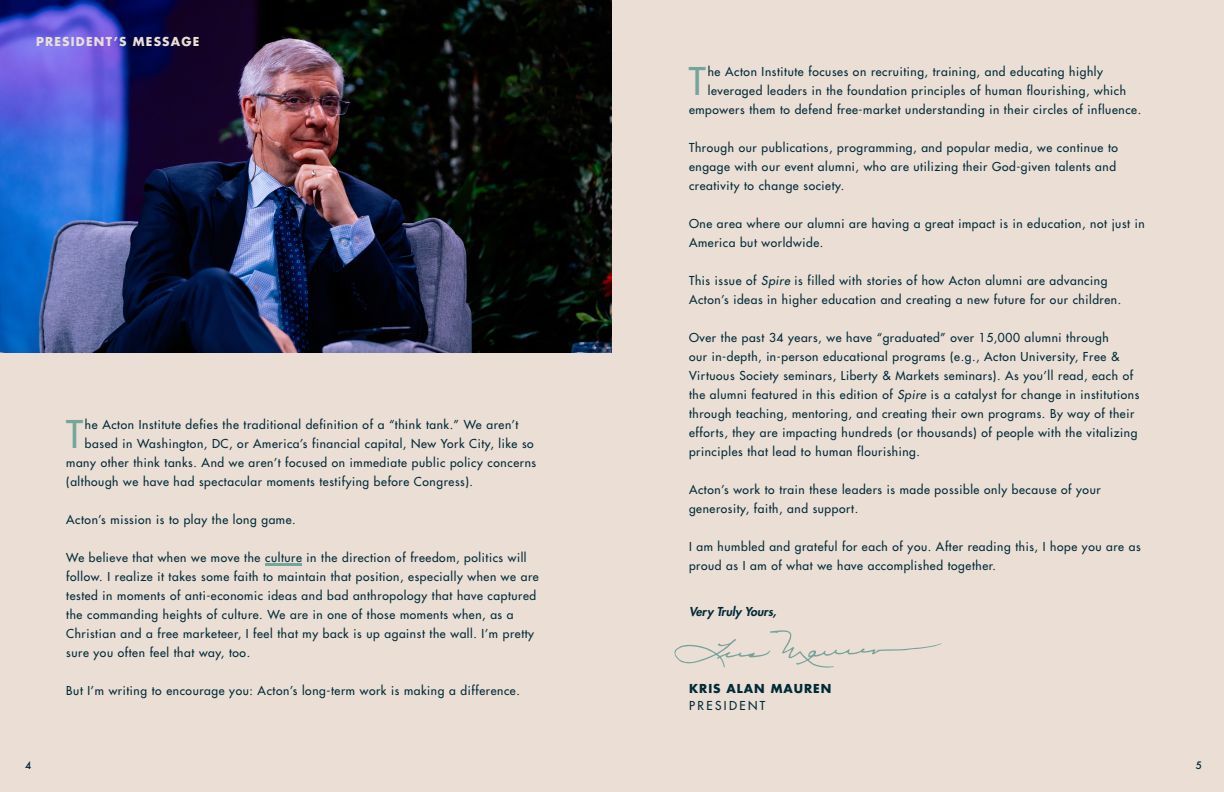
<style>
.page{position:relative;width:1224px;height:792px;background:#eaded5}
.page>*{position:absolute;margin:0;border:0;box-sizing:border-box;transform-origin:0 0}
.t1{font:500 37.2px "Futura Std";color:#75a49a}
.t2{font:500 12px/19px "Futura Std";letter-spacing:.05em;color:#002937}
.t3{font:700 12px "Futura Std";letter-spacing:.1em;color:#eaded5}
.t4{font:italic 800 12px "Futura Std";color:#002937}
.t5{font:700 12px "Futura Std";letter-spacing:.08em;color:#002937}
.t6{font:500 12px "Futura Std";letter-spacing:.2em;color:#002937}
.t7{font:500 10px "Futura";color:#002937}
.s1{font-style:italic}
</style>
<div class="page">
<img style="left:0;top:0;width:612px;height:353px">
<svg style="left:674px;top:630px;width:268px;height:38px"></svg>
<hr style="left:266px;top:564px;width:36px;height:2px;background:#75a49a">
<p class="t3" style="left:36px;top:33px;width:165px">PRESIDENT’S MESSAGE</p>
<h1 class="t1" style="left:66px;top:411px;width:18px">T</h1>
<p class="t2" style="left:85px;top:415px;width:435px">he Acton Institute defies the traditional definition of a “think tank.” We aren’t</p>
<p class="t2" style="left:85px;top:434px;width:450px">based in Washington, DC, or America’s financial capital, New York City, like so</p>
<p class="t2" style="left:66px;top:453px;width:471px">many other think tanks. And we aren’t focused on immediate public policy concerns</p>
<p class="t2" style="left:66px;top:472px;width:408px">(although we have had spectacular moments testifying before Congress).</p>
<p class="t2" style="left:66px;top:510px;width:231px">Acton’s mission is to play the long game.</p>
<p class="t2" style="left:66px;top:548px;width:474px">We believe that when we move the culture in the direction of freedom, politics will follow. I realize it takes some faith to maintain that position, especially when we are tested in moments of anti-economic ideas and bad anthropology that have captured the commanding heights of culture. We are in one of those moments when, as a Christian and a free marketeer, I feel that my back is up against the wall. I’m pretty sure you often feel that way, too.</p>
<p class="t2" style="left:66px;top:681px;width:455px">But I’m writing to encourage you: Acton’s long-term work is making a difference.</p>
<h1 class="t1" style="left:689px;top:58px;width:18px">T</h1>
<p class="t2" style="left:708px;top:62px;width:397px">he Acton Institute focuses on recruiting, training, and educating highly</p>
<p class="t2" style="left:708px;top:81px;width:420px">leveraged leaders in the foundation principles of human flourishing, which</p>
<p class="t2" style="left:689px;top:100px;width:454px">empowers them to defend free-market understanding in their circles of influence.</p>
<p class="t2" style="left:689px;top:138px;width:430px">Through our publications, programming, and popular media, we continue to engage with our event alumni, who are utilizing their God-given talents and creativity to change society.</p>
<p class="t2" style="left:689px;top:214px;width:457px">One area where our alumni are having a great impact is in education, not just in<br>America but worldwide.</p>
<p class="t2" style="left:689px;top:271px;width:434px">This issue of <span class="s1">Spire</span> is filled with stories of how Acton alumni are advancing<br>Acton’s ideas in higher education and creating a new future for our children.</p>
<p class="t2" style="left:689px;top:328px;width:452px">Over the past 34 years, we have “graduated” over 15,000 alumni through<br>our in-depth, in-person educational programs (e.g., Acton University, Free &amp; Virtuous Society seminars, Liberty &amp; Markets seminars). As you’ll read, each of the alumni featured in this edition of <span class="s1">Spire</span> is a catalyst for change in institutions through teaching, mentoring, and creating their own programs. By way of their efforts, they are impacting hundreds (or thousands) of people with the vitalizing principles that lead to human flourishing.</p>
<p class="t2" style="left:689px;top:480px;width:413px">Acton’s work to train these leaders is made possible only because of your generosity, faith, and support.</p>
<p class="t2" style="left:689px;top:537px;width:453px">I am humbled and grateful for each of you. After reading this, I hope you are as proud as I am of what we have accomplished together.</p>
<p class="t4" style="left:689px;top:604px;width:89px">Very Truly Yours,</p>
<p class="t5" style="left:689px;top:681px;width:144px">KRIS ALAN MAUREN</p>
<p class="t6" style="left:689px;top:698px;width:78px">PRESIDENT</p>
<p class="t7" style="left:25px;top:758px;width:8px">4</p>
<p class="t7" style="left:1196px;top:759px;width:8px">5</p>
</div>
